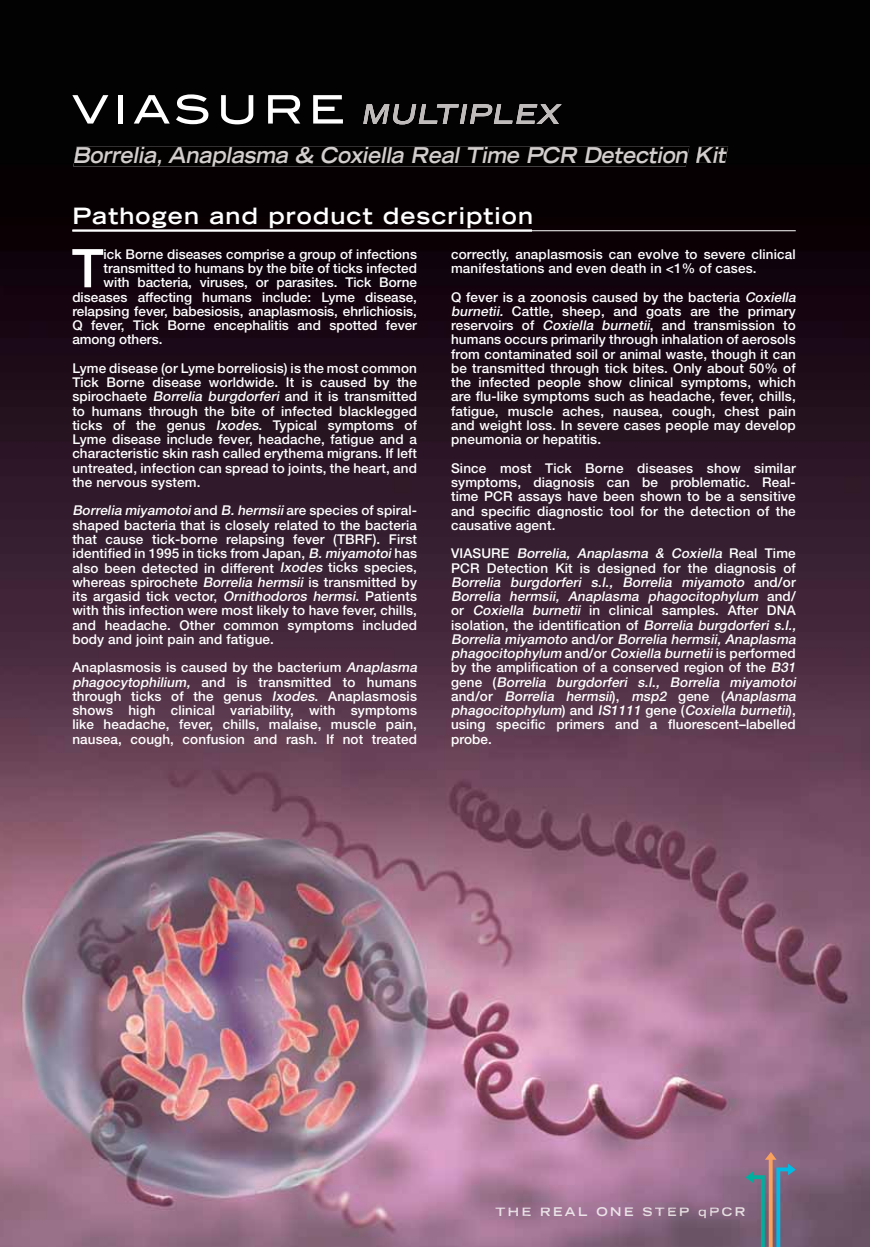
<style>
.page{position:relative;width:870px;height:1247px;background:#fff}
.page>*{position:absolute;margin:0;border:0;box-sizing:border-box;transform-origin:0 0}
.t1{font:500 53.4px "Helvetica Neue";color:#fff}
.t2{font:700 expanded 22.5px "Trade Gothic LT Std";letter-spacing:.05em;color:#fff}
.t3{font:italic 700 expanded 21.9px "Trade Gothic LT Std";color:#d2cecd;scale:.9 1}
.t4{font:500 13.5px/14.2px "Helvetica Neue";letter-spacing:.01em;color:#fff;text-align:justify}
.t5{font:italic 500 13.5px/14.2px "Helvetica Neue";letter-spacing:.01em;color:#fff}
.t6{font:700 expanded 12px "Trade Gothic LT Std";letter-spacing:.2em;color:#ebe3e8}
.s1{font-style:italic}
.s2{font-style:normal}
.s3{color:#ebe3e7}
.s4{color:#e8e1e4}
.s5{color:#eae3e7}
.s6{color:#ece4e9}
.s7{color:#e9e2e6}
.s8{color:#e9e1e6}
.s9{color:#e7e0e4}
.s10{color:#e4dde0}
.s11{color:#e5dee1}
.s12{color:#e6dfe2}
</style>
<div class="page">
<img style="left:0;top:0;width:869px;height:1246px">
<svg style="left:72px;top:95px;width:36px;height:28px"></svg>
<hr style="left:119px;top:95px;width:4px;height:28px;background:#fff">
<svg style="left:134px;top:95px;width:36px;height:28px"></svg>
<svg style="left:176px;top:94px;width:32px;height:30px"></svg>
<svg style="left:221px;top:95px;width:32px;height:29px"></svg>
<svg style="left:268px;top:95px;width:32px;height:28px"></svg>
<svg style="left:313px;top:95px;width:30px;height:28px"></svg>
<img style="left:489px;top:1206px;width:163px;height:10px">
<svg style="left:655px;top:1207px;width:9px;height:8px"></svg>
<img style="left:668px;top:1207px;width:23px;height:8px">
<div style="left:73px;top:146px;width:616px;height:20px;background:#030000"></div>
<img style="left:695px;top:146px;width:33px;height:17px">
<img style="left:363px;top:104px;width:198px;height:20px">
<svg style="left:698px;top:1151px;width:97px;height:95px;background:#7e6c82"></svg>
<hr style="left:72px;top:229px;width:460px;height:2px;background:#fff">
<hr style="left:72px;top:230px;width:723px;height:1px;background:#fff">
<h3 class="t3" style="left:72px;top:145px;width:731px">Borrelia, Anaplasma &amp; Coxiella Real Time PCR Detection Kit</h3>
<h2 class="t2" style="left:72px;top:206px;width:462px">Pathogen and product description</h2>
<h1 class="t1" style="left:72px;top:249px;width:33px">T</h1>
<p class="t4" style="left:104px;top:248px;width:315px">ick Borne diseases comprise a group of infections</p>
<p class="t4" style="left:451px;top:248px;width:346px">correctly, anaplasmosis can evolve to severe clinical manifestations and even death in &lt;1% of cases.</p>
<p class="t4" style="left:451px;top:291px;width:348px;text-align:left">Q fever is a zoonosis caused by the bacteria <span class="s1">Coxiella burnetii.</span> Cattle, sheep, and goats are the primary reservoirs of <span class="s1">Coxiella burnetii</span>, and transmission to humans occurs primarily through inhalation of aerosols from contaminated soil or animal waste, though it can be transmitted through tick bites. Only about 50% of the infected people show clinical symptoms, which are flu-like symptoms such as headache, fever, chills, fatigue, muscle aches, nausea, cough, chest pain and weight loss. In severe cases people may develop pneumonia or hepatitis.</p>
<p class="t4" style="left:451px;top:462px;width:346px">Since most Tick Borne diseases show similar symptoms, diagnosis can be problematic. Real&shy;time PCR assays have been shown to be a sensitive and specific diagnostic tool for the detection of the causative agent.</p>
<p class="t5" style="left:451px;top:547px;width:348px"><span class="s2">V I AS U R E</span> Borrelia, Anaplasma &amp; Coxiella <span class="s2">R e a l T i m e PCR Detection Kit is designed for the diagnosis of </span>Borrelia burgdorferi s.l., Borrelia miyamoto <span class="s2">a n d / o r </span>Borrelia hermsii, Anaplasma phagocitophylum <span class="s2">a n d / or</span> Coxiella burnetii <span class="s2">in clinical samples. After DNA isolation, the identification of</span> Borrelia burgdorferi s.l., Borrelia miyamoto <span class="s2">a n d / o r</span> Borrelia hermsii, Anaplasma phagocitophylum <span class="s2">a n d /o r</span> Coxiella burnetii <span class="s2">i s p e rf o r m e d by the amplification of a conserved region of the</span> B31 <span class="s2">g e n e (</span> Borrelia burgdorferi s.l., Borrelia miyamotoi <span class="s2">a n d /o r</span> Borrelia hermsii<span class="s2">) ,</span> msp2 <span class="s2">g e n e (</span>Anaplasma phagocitophylum<span class="s2">) a n d</span> IS1111 <span class="s2">g e n e (</span> Coxiella burnetii<span class="s2">) , using specific primers and a fluorescent–labelled probe.</span></p>
<p class="t4" style="left:104px;top:262px;width:315px">transmitted to humans by the bite of ticks infected</p>
<p class="t4" style="left:104px;top:276px;width:315px">with bacteria, viruses, or parasites. Tick Borne</p>
<p class="t4" style="left:72px;top:291px;width:346px">diseases affecting humans include: Lyme disease,</p>
<p class="t4" style="left:72px;top:305px;width:346px">relapsing fever, babesiosis, anaplasmosis, ehrlichiosis,</p>
<p class="t4" style="left:72px;top:319px;width:346px">Q fever, Tick Borne encephalitis and spotted fever</p>
<p class="t4" style="left:72px;top:333px;width:92px">among others.</p>
<p class="t4" style="left:72px;top:362px;width:346px">Lyme disease (or Lyme borreliosis) is the most common Tick Borne disease worldwide. It is caused by the spirochaete <span class="s1">Borrelia burgdorferi</span> and it is transmitted to humans through the bite of infected blacklegged ticks of the genus <span class="s1">Ixodes</span>. Typical symptoms of Lyme disease include fever, headache, fatigue and a characteristic skin rash called erythema migrans. If left untreated, infection can spread to joints, the heart, and the nervous system.</p>
<p class="t4" style="left:72px;top:504px;width:346px"><span class="s1">Borrelia miyamotoi</span> a n d <span class="s1">B. hermsii</span> a re s p e c i e s o f s p i ra l - shaped bacteria that is closely related to the bacteria that cause tick-borne relapsing fever (TBRF). First identified in 1995 in ticks from Japan, <span class="s1">B. miyamotoi</span> has also been detected in different <span class="s1">Ixodes</span> ticks species, whereas spirochete <span class="s1">Borrelia hermsii</span> is transmitted by its argasid tick vector, <span class="s1">Ornithodoros hermsi</span>. Patients with this infection were most likely to have fever, chills, and headache. Other common symptoms included body and joint pain and fatigue.</p>
<p class="t4" style="left:72px;top:661px;width:348px;text-align:left">Anaplasmosis is caused by the bacterium <span class="s1">Anaplasma phagocytophilium,</span> and is transmitted to humans through ticks of the genus <span class="s1">Ixodes</span>. Anaplasmosis shows high clinical variability, with symptoms like headache, fever, chills, malaise, muscle pain, nausea, cough, confusion and rash. If not treated</p>
<p class="t6" style="left:495px;top:1206px;width:251px"><span class="s3">TH</span><span class="s4">E</span> <span class="s5">R</span>EAL <span class="s6">ON</span><span class="s7">E S</span><span class="s8">T</span><span class="s9">E</span><span class="s10">P</span> <span class="s11">q</span><span class="s9">P</span><span class="s12">CR</span></p>
</div>
